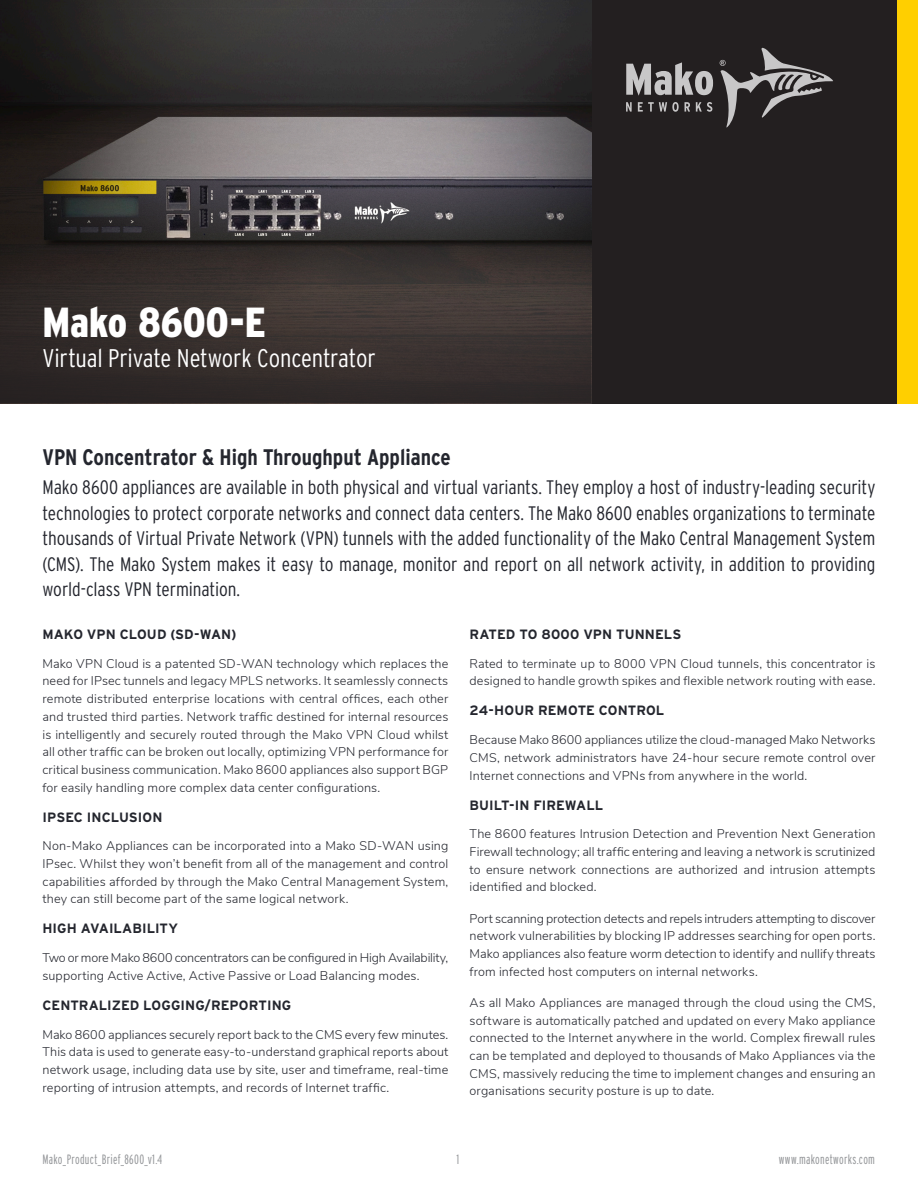
<style>
.page{position:relative;width:918px;height:1188px;background:#fff}
.page>*{position:absolute;margin:0;border:0;box-sizing:border-box;transform-origin:0 0}
.Main_Title{font:900 42px "Interstate Condensed";letter-spacing:-.005em;color:#fff}
.Main_Title-2{font:300 25.5px "Interstate Condensed";letter-spacing:-.01em;color:#fff}
.t1{font:700 22.5px "Interstate Condensed";color:#24262e}
.t2{font:300 19.5px/25.5px "Interstate Condensed";letter-spacing:-.005em;color:#24262e;text-align:justify}
.t3{font:700 13.5px "Interstate";color:#24262e}
.t4{font:300 13.5px "Interstate Compressed";letter-spacing:.02em;color:#939598}
.t5{font:300 12.6px/17.7px "Nunito Sans";letter-spacing:.01em;color:#24262e;text-align:justify}
</style>
<div class="page">
<div style="left:0;top:0;width:918px;height:403px;background:#231f20"></div>
<img style="left:0;top:0;width:591px;height:110px">
<svg style="left:0;top:110px;width:591px;height:293px"></svg>
<div style="left:897px;top:0;width:21px;height:403px;background:#ffcf00"></div>
<svg style="left:626px;top:62px;width:87px;height:34px"></svg>
<svg style="left:626px;top:102px;width:6px;height:10px"></svg>
<svg style="left:638px;top:102px;width:41px;height:10px"></svg>
<svg style="left:685px;top:102px;width:5px;height:10px"></svg>
<svg style="left:696px;top:102px;width:16px;height:10px"></svg>
<svg style="left:720px;top:48px;width:113px;height:80px"></svg>
<p class="Main_Title" style="left:43px;top:299px;width:225px">Mako 8600-E</p>
<p class="Main_Title-2" style="left:43px;top:344px;width:335px">Virtual Private Network Concentrator</p>
<p class="t1" style="left:43px;top:444px;width:410px">VPN Concentrator &amp; High Throughput Appliance</p>
<p class="t2" style="left:43px;top:475px;width:835px">Mako 8600 appliances are available in both physical and virtual variants. They employ a host of industry-leading security technologies to protect corporate networks and connect data centers. The Mako 8600 enables organizations to terminate thousands of Virtual Private Network (VPN) tunnels with the added functionality of the Mako Central Management System (CMS). The Mako System makes it easy to manage, monitor and report on all network activity, in addition to providing world-class VPN termination.</p>
<p class="t3" style="left:43px;top:627px;width:195px">MAKO VPN CLOUD (SD-WAN)</p>
<p class="t5" style="left:43px;top:654px;width:407px">Mako VPN Cloud is a patented SD-WAN technology which replaces the need for IPsec tunnels and legacy MPLS networks. It seamlessly connects remote distributed enterprise locations with central offices, each other and trusted third parties. Network traffic destined for internal resources is intelligently and securely routed through the Mako VPN Cloud whilst all other traffic can be broken out locally, optimizing VPN performance for critical business communication. Mako 8600 appliances also support BGP for easily handling more complex data center configurations.</p>
<p class="t3" style="left:43px;top:809px;width:121px">IPSEC INCLUSION</p>
<p class="t5" style="left:43px;top:836px;width:407px">Non-Mako Appliances can be incorporated into a Mako SD-WAN using IPsec. Whilst they won’t benefit from all of the management and control capabilities afforded by through the Mako Central Management System, they can still become part of the same logical network.</p>
<p class="t3" style="left:43px;top:921px;width:137px">HIGH AVAILABILITY</p>
<p class="t5" style="left:43px;top:948px;width:407px">Two or more Mako 8600 concentrators can be configured in High Availability, supporting Active Active, Active Passive or Load Balancing modes.</p>
<p class="t3" style="left:43px;top:998px;width:250px">CENTRALIZED LOGGING/REPORTING</p>
<p class="t5" style="left:43px;top:1025px;width:407px">Mako 8600 appliances securely report back to the CMS every few minutes.<br>This data is used to generate easy-to-understand graphical reports about network usage, including data use by site, user and timeframe, real-time reporting of intrusion attempts, and records of Internet traffic.</p>
<p class="t3" style="left:470px;top:627px;width:213px">RATED TO 8000 VPN TUNNELS</p>
<p class="t5" style="left:470px;top:654px;width:407px">Rated to terminate up to 8000 VPN Cloud tunnels, this concentrator is designed to handle growth spikes and flexible network routing with ease.</p>
<p class="t3" style="left:470px;top:703px;width:196px">24-HOUR REMOTE CONTROL</p>
<p class="t5" style="left:470px;top:730px;width:407px">Because Mako 8600 appliances utilize the cloud-managed Mako Networks CMS, network administrators have 24-hour secure remote control over Internet connections and VPNs from anywhere in the world.</p>
<p class="t3" style="left:470px;top:797px;width:135px">BUILT-IN FIREWALL</p>
<p class="t5" style="left:470px;top:824px;width:407px">The 8600 features Intrusion Detection and Prevention Next Generation Firewall technology; all traffic entering and leaving a network is scrutinized to ensure network connections are authorized and intrusion attempts identified and blocked.</p>
<p class="t5" style="left:470px;top:909px;width:407px">Port scanning protection detects and repels intruders attempting to discover network vulnerabilities by blocking IP addresses searching for open ports.<br>Mako appliances also feature worm detection to identify and nullify threats from infected host computers on internal networks.</p>
<p class="t5" style="left:470px;top:993px;width:407px">As all Mako Appliances are managed through the cloud using the CMS, software is automatically patched and updated on every Mako appliance connected to the Internet anywhere in the world. Complex firewall rules can be templated and deployed to thousands of Mako Appliances via the CMS, massively reducing the time to implement changes and ensuring an organisations security posture is up to date.</p>
<p class="t4" style="left:43px;top:1152px;width:121px">Mako_Product_Brief_8600_v1.4</p>
<p class="t4" style="left:457px;top:1152px;width:4px">1</p>
<p class="t4" style="left:779px;top:1152px;width:98px">www.makonetworks.com</p>
</div>
